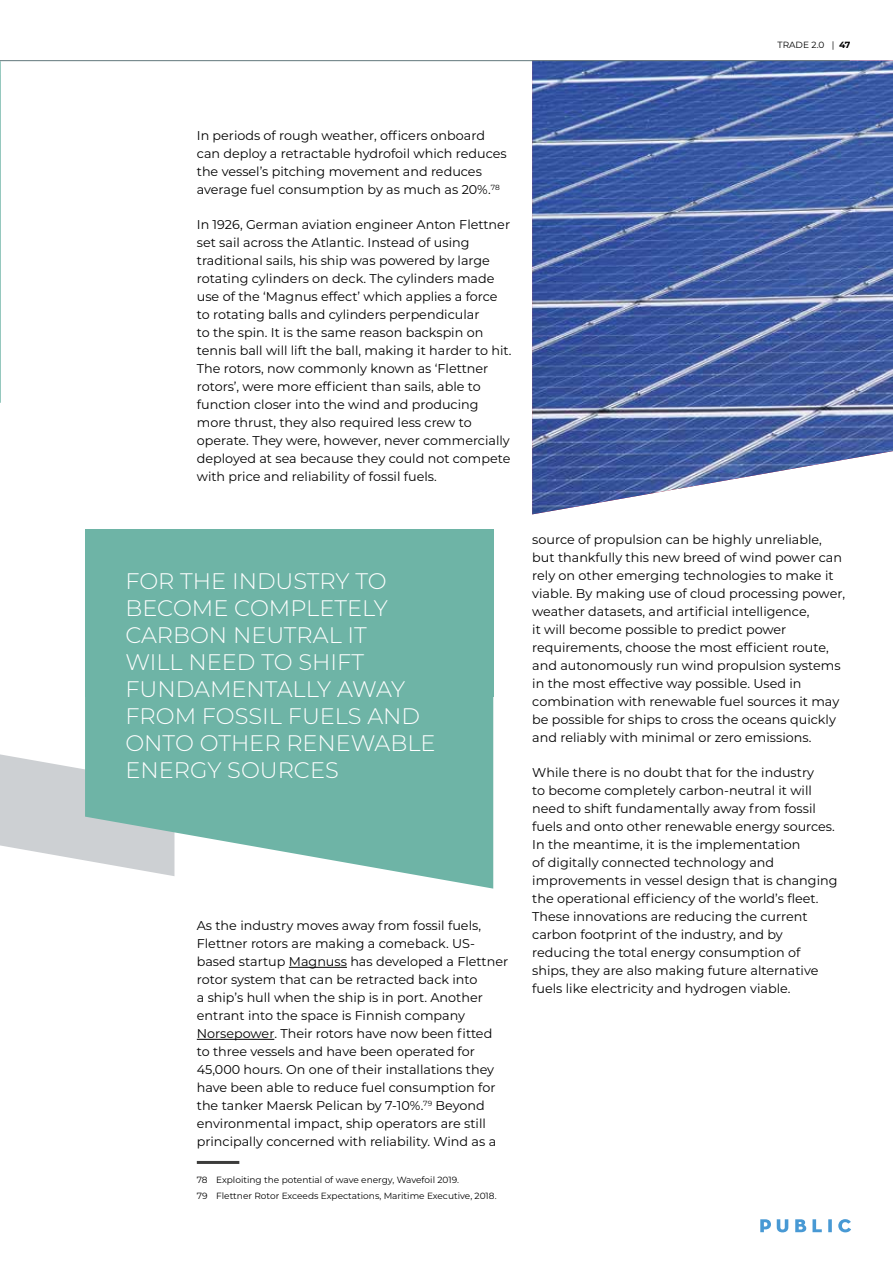
<style>
.page{position:relative;width:893px;height:1263px;background:#fff}
.page>*{position:absolute;margin:0;border:0;box-sizing:border-box;transform-origin:0 0}
.t1{font:300 22.5px/27px "Montserrat";color:#fff}
.t2{font:12.75px/18px "Montserrat";color:#000}
.t3{font:9px/16.2px "Montserrat";color:#000}
.s1{font-weight:700}
</style>
<div class="page">
<svg style="left:760px;top:1219px;width:91px;height:13px"></svg>
<svg style="left:0;top:754px;width:85px;height:107px;background:#d4d6d9"></svg>
<hr style="left:289px;top:967px;width:58px;height:1px;background:#000">
<hr style="left:197px;top:1039px;width:77px;height:1px;background:#000">
<hr style="left:197px;top:1161px;width:42px;height:3px;background:#3c3c3b">
<svg style="left:0;top:61px;width:1px;height:342px"></svg>
<img style="left:532px;top:61px;width:361px;height:453px">
<svg style="left:85px;top:697px;width:408px;height:192px;background:#86bfb4"></svg>
<div style="left:85px;top:529px;width:408px;height:168px;background:#6eb4a6"></div>
<hr style="left:0;top:60px;width:850px;height:1px;background:#62777c">
<p class="t3" style="left:777px;top:36px;width:74px">TRADE 2.0 | <span class="s1">47</span></p>
<p class="t2" style="left:197px;top:126px;width:311px">In periods of rough weather, officers onboard can deploy a retractable hydrofoil which reduces the vessel’s pitching movement and reduces average fuel consumption by as much as 20%.<sup>78</sup></p>
<p class="t2" style="left:197px;top:215px;width:316px">In 1926, German aviation engineer Anton Flettner set sail across the Atlantic. Instead of using traditional sails, his ship was powered by large rotating cylinders on deck. The cylinders made use of the ‘Magnus effect’ which applies a force to rotating balls and cylinders perpendicular<br>to the spin. It is the same reason backspin on tennis ball will lift the ball, making it harder to hit.<br>The rotors, now commonly known as ‘Flettner rotors’, were more efficient than sails, able to function closer into the wind and producing more thrust, they also required less crew to operate. They were, however, never commercially deployed at sea because they could not compete with price and reliability of fossil fuels.</p>
<h1 class="t1" style="left:125px;top:567px;width:312px">FOR THE INDUSTRY TO<br>BECOME COMPLETELY<br>CARBON NEUTRAL IT<br>WILL NEED TO SHIFT<br>FUNDAMENTALLY AWAY<br>FROM FOSSIL FUELS AND<br>ONTO OTHER RENEWABLE<br>ENERGY SOURCES</h1>
<p class="t2" style="left:197px;top:916px;width:313px">As the industry moves away from fossil fuels, Flettner rotors are making a comeback. US&shy;based startup Magnuss has developed a Flettner rotor system that can be retracted back into<br>a ship’s hull when the ship is in port. Another entrant into the space is Finnish company Norsepower. Their rotors have now been fitted to three vessels and have been operated for 45,000 hours. On one of their installations they have been able to reduce fuel consumption for the tanker Maersk Pelican by 7-10%.<sup>79</sup> Beyond environmental impact, ship operators are still principally concerned with reliability. Wind as a</p>
<p class="t3" style="left:197px;top:1171px;width:301px">78 Exploiting the potential of wave energy, Wavefoil 2019.<br>79 Flettner Rotor Exceeds Expectations, Maritime Executive, 2018.</p>
<p class="t2" style="left:532px;top:530px;width:314px">source of propulsion can be highly unreliable, but thankfully this new breed of wind power can rely on other emerging technologies to make it viable. By making use of cloud processing power, weather datasets, and artificial intelligence,<br>it will become possible to predict power requirements, choose the most efficient route, and autonomously run wind propulsion systems in the most effective way possible. Used in combination with renewable fuel sources it may be possible for ships to cross the oceans quickly and reliably with minimal or zero emissions.</p>
<p class="t2" style="left:532px;top:763px;width:307px">While there is no doubt that for the industry<br>to become completely carbon-neutral it will need to shift fundamentally away from fossil fuels and onto other renewable energy sources.<br>In the meantime, it is the implementation<br>of digitally connected technology and improvements in vessel design that is changing the operational efficiency of the world’s fleet.<br>These innovations are reducing the current carbon footprint of the industry, and by reducing the total energy consumption of ships, they are also making future alternative fuels like electricity and hydrogen viable.</p>
</div>
